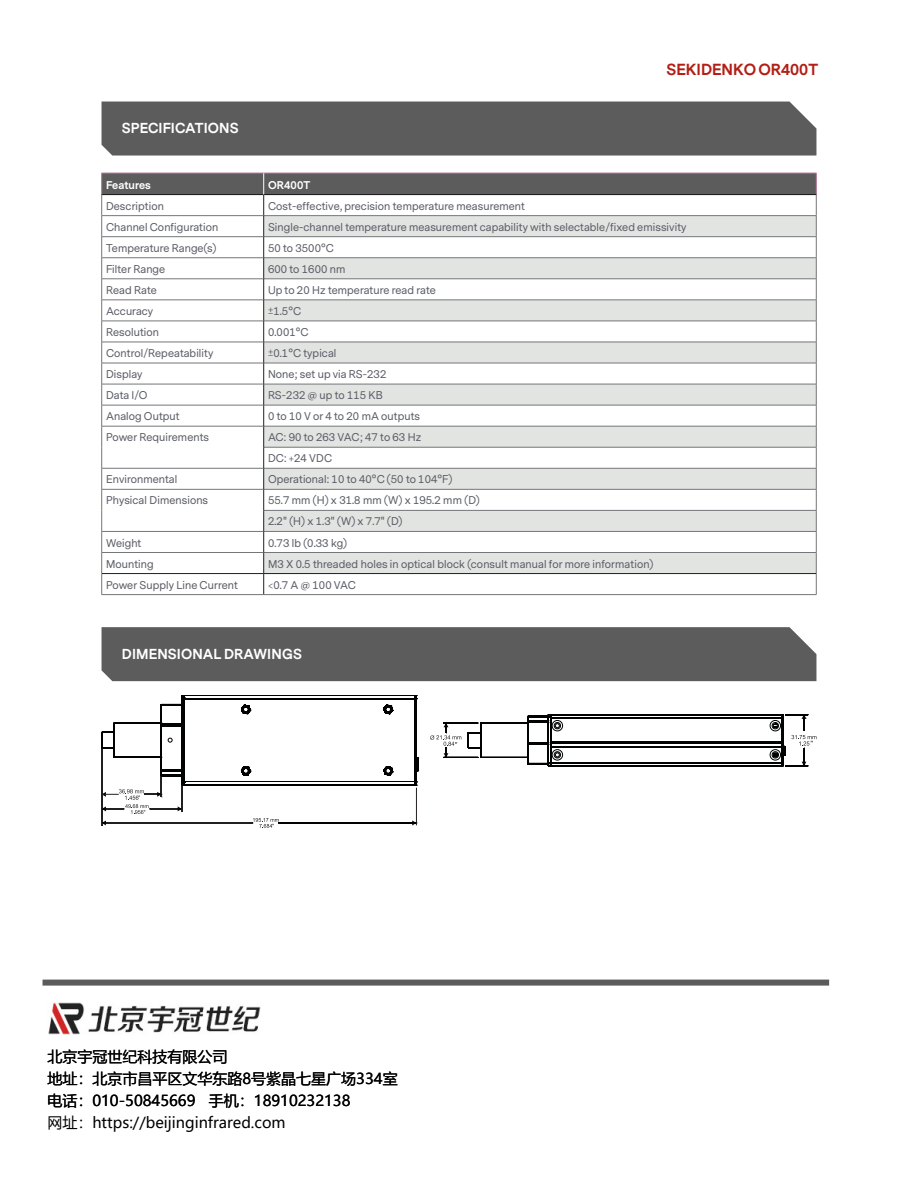
<style>
.page{position:relative;width:918px;height:1188px;background:#fff}
.page>*{position:absolute;margin:0;border:0;box-sizing:border-box;transform-origin:0 0}
.t1{font:15px/21.9px "Microsoft Ya Hei";color:#000}
.t2{font:700 15px "Messina Sans";color:#b21e15}
.Heading_1{font:700 13.5px "Messina Sans";letter-spacing:.01em;color:#fff}
.table_text{font:10.5px "Messina Sans";letter-spacing:.01em;color:#5a5c66}
.table_head_reverse{font:700 10.5px "Messina Sans";letter-spacing:.01em;color:#fff}
</style>
<div class="page">
<div style="left:102px;top:102px;width:714px;height:54px;background:#5c5c5c"></div>
<hr style="left:102px;top:594px;width:162px;height:1px;background:#757679">
<hr style="left:264px;top:594px;width:552px;height:1px;background:#757679">
<svg style="left:101px;top:173px;width:716px;height:421px"></svg>
<div style="left:102px;top:627px;width:714px;height:54px;background:#5c5c5c"></div>
<hr style="left:444px;top:723px;width:34px;height:1px;background:#010202">
<hr style="left:444px;top:757px;width:34px;height:1px;background:#010202">
<hr style="left:101px;top:750px;width:1px;height:75px;background:#231f20">
<svg style="left:430px;top:723px;width:31px;height:35px"></svg>
<svg style="left:468px;top:714px;width:348px;height:53px"></svg>
<svg style="left:102px;top:695px;width:316px;height:133px"></svg>
<div style="left:43px;top:980px;width:786px;height:6px;background:#5b5b5b"></div>
<img style="left:48px;top:1003px;width:213px;height:32px">
<p class="Heading_1" style="left:122px;top:119px;width:118px">SPECIFICATIONS</p>
<h1 class="t2" style="left:667px;top:59px;width:153px">SEKIDENKO OR400T</h1>
<p class="table_head_reverse" style="left:106px;top:177px;width:46px">Features</p>
<p class="table_head_reverse" style="left:268px;top:177px;width:44px">OR400T</p>
<p class="table_text" style="left:106px;top:199px;width:59px">Description</p>
<p class="table_text" style="left:268px;top:199px;width:258px">Cost-effective, precision temperature measurement</p>
<p class="table_text" style="left:106px;top:220px;width:114px">Channel Configuration</p>
<p class="table_text" style="left:268px;top:220px;width:420px">Single-channel temperature measurement capability with selectable/fixed emissivity</p>
<p class="table_text" style="left:106px;top:241px;width:112px">Temperature Range(s)</p>
<p class="table_text" style="left:268px;top:241px;width:67px">50 to 3500°C</p>
<p class="table_text" style="left:106px;top:262px;width:61px">Filter Range</p>
<p class="table_text" style="left:268px;top:262px;width:79px">600 to 1600 nm</p>
<p class="table_text" style="left:106px;top:283px;width:52px">Read Rate</p>
<p class="table_text" style="left:268px;top:283px;width:169px">Up to 20 Hz temperature read rate</p>
<p class="table_text" style="left:106px;top:304px;width:49px">Accuracy</p>
<p class="table_text" style="left:268px;top:304px;width:35px">±1.5°C</p>
<p class="table_text" style="left:106px;top:325px;width:55px">Resolution</p>
<p class="table_text" style="left:268px;top:325px;width:42px">0.001°C</p>
<p class="table_text" style="left:106px;top:346px;width:109px">Control/Repeatability</p>
<p class="table_text" style="left:268px;top:346px;width:70px">±0.1°C typical</p>
<p class="table_text" style="left:106px;top:367px;width:38px">Display</p>
<p class="table_text" style="left:268px;top:367px;width:120px">None; set up via RS-232</p>
<p class="table_text" style="left:106px;top:388px;width:43px">Data I/O</p>
<p class="table_text" style="left:268px;top:388px;width:116px">RS-232 @ up to 115 KB</p>
<p class="table_text" style="left:106px;top:409px;width:75px">Analog Output</p>
<p class="table_text" style="left:268px;top:409px;width:153px">0 to 10 V or 4 to 20 mA outputs</p>
<p class="table_text" style="left:106px;top:430px;width:104px">Power Requirements</p>
<p class="table_text" style="left:268px;top:430px;width:155px">AC: 90 to 263 VAC; 47 to 63 Hz</p>
<p class="table_text" style="left:268px;top:452px;width:66px">DC: +24 VDC</p>
<p class="table_text" style="left:106px;top:473px;width:73px">Environmental</p>
<p class="table_text" style="left:268px;top:473px;width:186px">Operational: 10 to 40°C (50 to 104°F)</p>
<p class="table_text" style="left:106px;top:494px;width:104px">Physical Dimensions</p>
<p class="table_text" style="left:268px;top:494px;width:213px">55.7 mm (H) x 31.8 mm (W) x 195.2 mm (D)</p>
<p class="table_text" style="left:268px;top:515px;width:136px">2.2" (H) x 1.3" (W) x 7.7" (D)</p>
<p class="table_text" style="left:106px;top:536px;width:37px">Weight</p>
<p class="table_text" style="left:268px;top:536px;width:81px">0.73 lb (0.33 kg)</p>
<p class="table_text" style="left:106px;top:557px;width:49px">Mounting</p>
<p class="table_text" style="left:268px;top:557px;width:387px">M3 X 0.5 threaded holes in optical block (consult manual for more information)</p>
<p class="table_text" style="left:106px;top:578px;width:133px">Power Supply Line Current</p>
<p class="table_text" style="left:268px;top:578px;width:89px">&lt;0.7 A @ 100 VAC</p>
<p class="Heading_1" style="left:122px;top:644px;width:181px">DIMENSIONAL DRAWINGS</p>
<h1 class="t1" style="left:47px;top:1046px;width:352px">北京宇冠世纪科技有限公司<br>地址：北京市昌平区文华东路8号紫晶七星广场334室电话：010-50845669 手机：18910232138<br>网址：https://beijinginfrared.com</h1>
</div>
